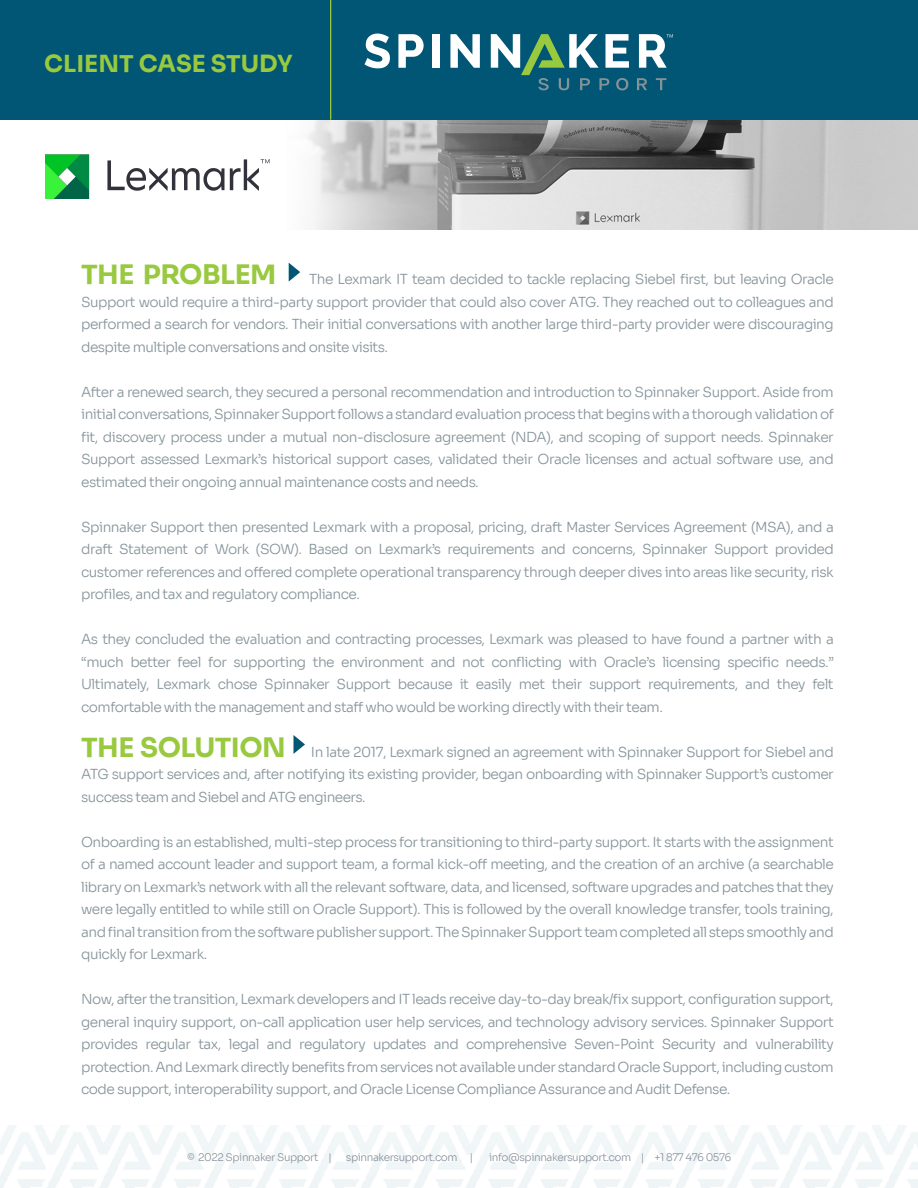
<style>
.page{position:relative;width:918px;height:1188px;background:#fff}
.page>*{position:absolute;margin:0;border:0;box-sizing:border-box;transform-origin:0 0}
.t1{font:700 23.7px "Sora";color:#98c93e}
.t2{font:300 13.8px/22.5px "Sora";letter-spacing:-.04em;color:#859399;text-align:justify}
.t3{font:300 10.5px "Sora";letter-spacing:-.04em;color:#88929b}
.s1{font-weight:700;font-size:27px;color:#98c93e}
</style>
<div class="page">
<svg style="left:289px;top:263px;width:11px;height:19px"></svg>
<svg style="left:293px;top:735px;width:12px;height:19px"></svg>
<img style="left:307px;top:120px;width:610px;height:110px">
<div style="left:0;top:0;width:918px;height:120px;background:#005674"></div>
<svg style="left:364px;top:34px;width:26px;height:35px"></svg>
<svg style="left:398px;top:34px;width:26px;height:34px"></svg>
<div style="left:432px;top:34px;width:8px;height:34px;background:#fff"></div>
<svg style="left:450px;top:34px;width:30px;height:34px"></svg>
<svg style="left:491px;top:34px;width:138px;height:56px"></svg>
<svg style="left:637px;top:78px;width:10px;height:12px"></svg>
<svg style="left:656px;top:78px;width:10px;height:12px"></svg>
<svg style="left:639px;top:34px;width:34px;height:34px"></svg>
<hr style="left:330px;top:0;width:1px;height:120px;background:#98c93e">
<img style="left:45px;top:154px;width:225px;height:44px">
<h1 class="t1" style="left:44px;top:43px;width:250px">CLIENT CASE STUDY</h1>
<p class="t2" style="left:81px;top:267px;width:754px"><span class="s1">THE PROBLEM</span> The Lexmark IT team decided to tackle replacing Siebel first, but leaving Oracle Support would require a third-party support provider that could also cover ATG. They reached out to colleagues and performed a search for vendors. Their initial conversations with another large third-party provider were discouraging despite multiple conversations and onsite visits.</p>
<p class="t2" style="left:81px;top:379px;width:754px">After a renewed search, they secured a personal recommendation and introduction to Spinnaker Support. Aside from initial conversations, Spinnaker Support follows a standard evaluation process that begins with a thorough validation of fit, discovery process under a mutual non-disclosure agreement (NDA), and scoping of support needs. Spinnaker Support assessed Lexmark’s historical support cases, validated their Oracle licenses and actual software use, and estimated their ongoing annual maintenance costs and needs.</p>
<p class="t2" style="left:81px;top:514px;width:754px">Spinnaker Support then presented Lexmark with a proposal, pricing, draft Master Services Agreement (MSA), and a draft Statement of Work (SOW). Based on Lexmark’s requirements and concerns, Spinnaker Support provided customer references and offered complete operational transparency through deeper dives into areas like security, risk profiles, and tax and regulatory compliance.</p>
<p class="t2" style="left:81px;top:627px;width:754px">As they concluded the evaluation and contracting processes, Lexmark was pleased to have found a partner with a “much better feel for supporting the environment and not conflicting with Oracle’s licensing specific needs.” Ultimately, Lexmark chose Spinnaker Support because it easily met their support requirements, and they felt comfortable with the management and staff who would be working directly with their team.</p>
<p class="t2" style="left:81px;top:739px;width:754px"><span class="s1">THE SOLUTION</span> In late 2017, Lexmark signed an agreement with Spinnaker Support for Siebel and ATG support services and, after notifying its existing provider, began onboarding with Spinnaker Support’s customer success team and Siebel and ATG engineers.</p>
<p class="t2" style="left:81px;top:829px;width:754px">Onboarding is an established, multi-step process for transitioning to third-party support. It starts with the assignment of a named account leader and support team, a formal kick-off meeting, and the creation of an archive (a searchable library on Lexmark’s network with all the relevant software, data, and licensed, software upgrades and patches that they were legally entitled to while still on Oracle Support). This is followed by the overall knowledge transfer, tools training, and final transition from the software publisher support. The Spinnaker Support team completed all steps smoothly and quickly for Lexmark.</p>
<p class="t2" style="left:81px;top:987px;width:754px">Now, after the transition, Lexmark developers and IT leads receive day-to-day break/fix support, configuration support, general inquiry support, on-call application user help services, and technology advisory services. Spinnaker Support provides regular tax, legal and regulatory updates and comprehensive Seven-Point Security and vulnerability protection. And Lexmark directly benefits from services not available under standard Oracle Support, including custom code support, interoperability support, and Oracle License Compliance Assurance and Audit Defense.</p>
<p class="t3" style="left:187px;top:1148px;width:147px">© 2022 Spinnaker Support |</p>
<p class="t3" style="left:346px;top:1148px;width:129px">spinnakersupport.com |</p>
<p class="t3" style="left:489px;top:1148px;width:244px">info@spinnakersupport.com | +1 877 476 0576</p>
</div>
